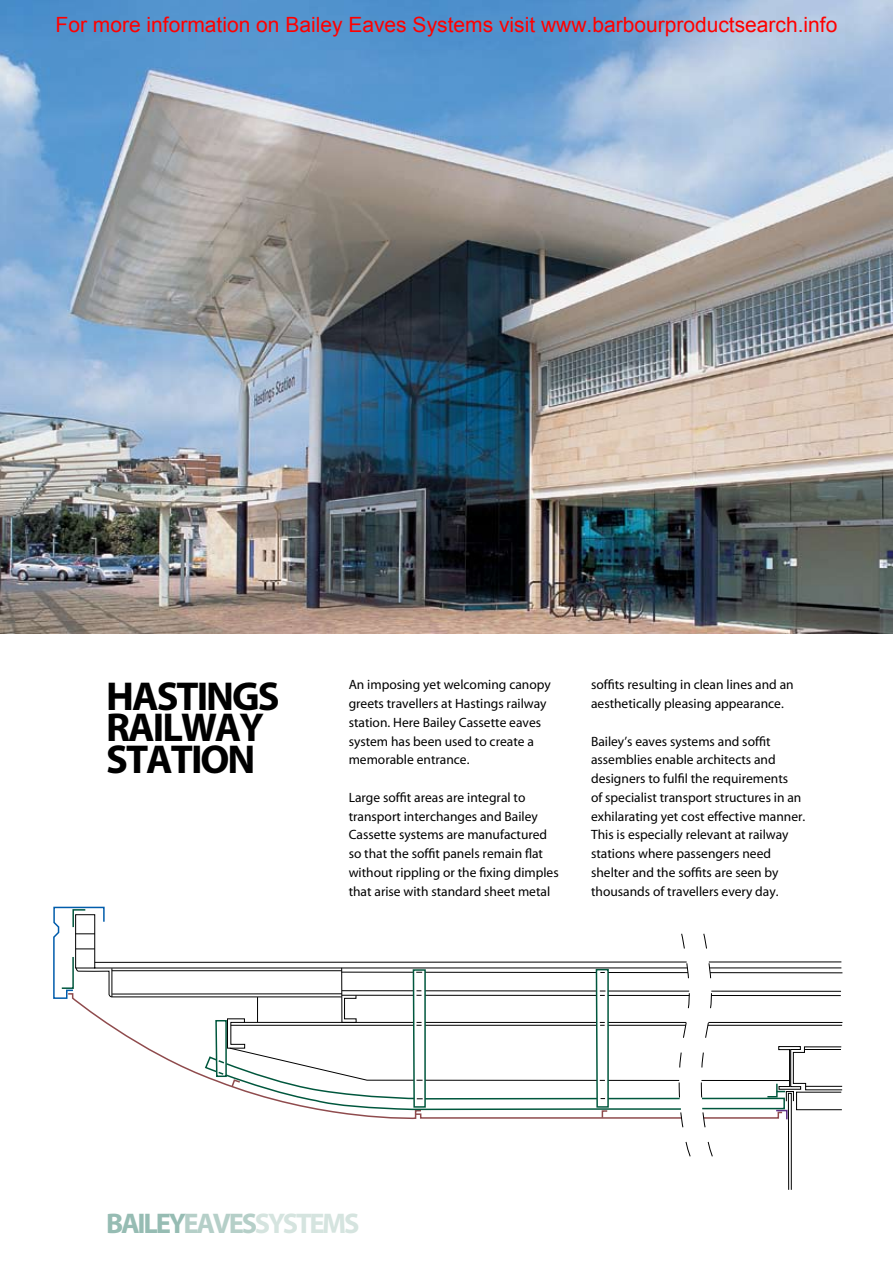
<style>
.page{position:relative;width:893px;height:1263px;background:#fff}
.page>*{position:absolute;margin:0;border:0;box-sizing:border-box;transform-origin:0 0}
.t1{font:700 40.5px/31.5px "Bailey";letter-spacing:-.05em;color:#000}
.t2{font:700 28.5px "Bailey";letter-spacing:-.08em;color:#d5e4df}
.t3{font:21px "Arial";color:#f00}
.t4{font:13.5px/18.8px "Bailey";color:#000}
.s1{color:#96bcb3}
.s2{color:#b5cfc8}
</style>
<div class="page">
<img style="left:0;top:0;width:893px;height:634px">
<svg style="left:53px;top:906px;width:638px;height:251px"></svg>
<div style="left:788px;top:1093px;width:4px;height:97px;border:1px solid #000"></div>
<svg style="left:701px;top:933px;width:142px;height:228px"></svg>
<h3 class="t3" style="left:56px;top:11px;width:783px">For more information on Bailey Eaves Systems visit www.barbourproductsearch.info</h3>
<h1 class="t1" style="left:106px;top:682px;width:159px">HASTINGS<br>RAILWAY<br>STATION</h1>
<p class="t4" style="left:349px;top:676px;width:204px">An imposing yet welcoming canopy greets travellers at Hastings railway station. Here Bailey Cassette eaves system has been used to create a memorable entrance.</p>
<p class="t4" style="left:349px;top:788px;width:212px">Large soffit areas are integral to transport interchanges and Bailey Cassette systems are manufactured so that the soffit panels remain flat without rippling or the fixing dimples that arise with standard sheet metal</p>
<p class="t4" style="left:591px;top:676px;width:204px">soffits resulting in clean lines and an aesthetically pleasing appearance.</p>
<p class="t4" style="left:591px;top:732px;width:216px">Bailey’s eaves systems and soffit assemblies enable architects and designers to fulfil the requirements<br>of specialist transport structures in an exhilarating yet cost effective manner.<br>This is especially relevant at railway stations where passengers need shelter and the soffits are seen by thousands of travellers every day.</p>
<h2 class="t2" style="left:106px;top:1209px;width:252px"><span class="s1">BAILEY</span><span class="s2">EAVES</span>SYSTEMS</h2>
</div>
